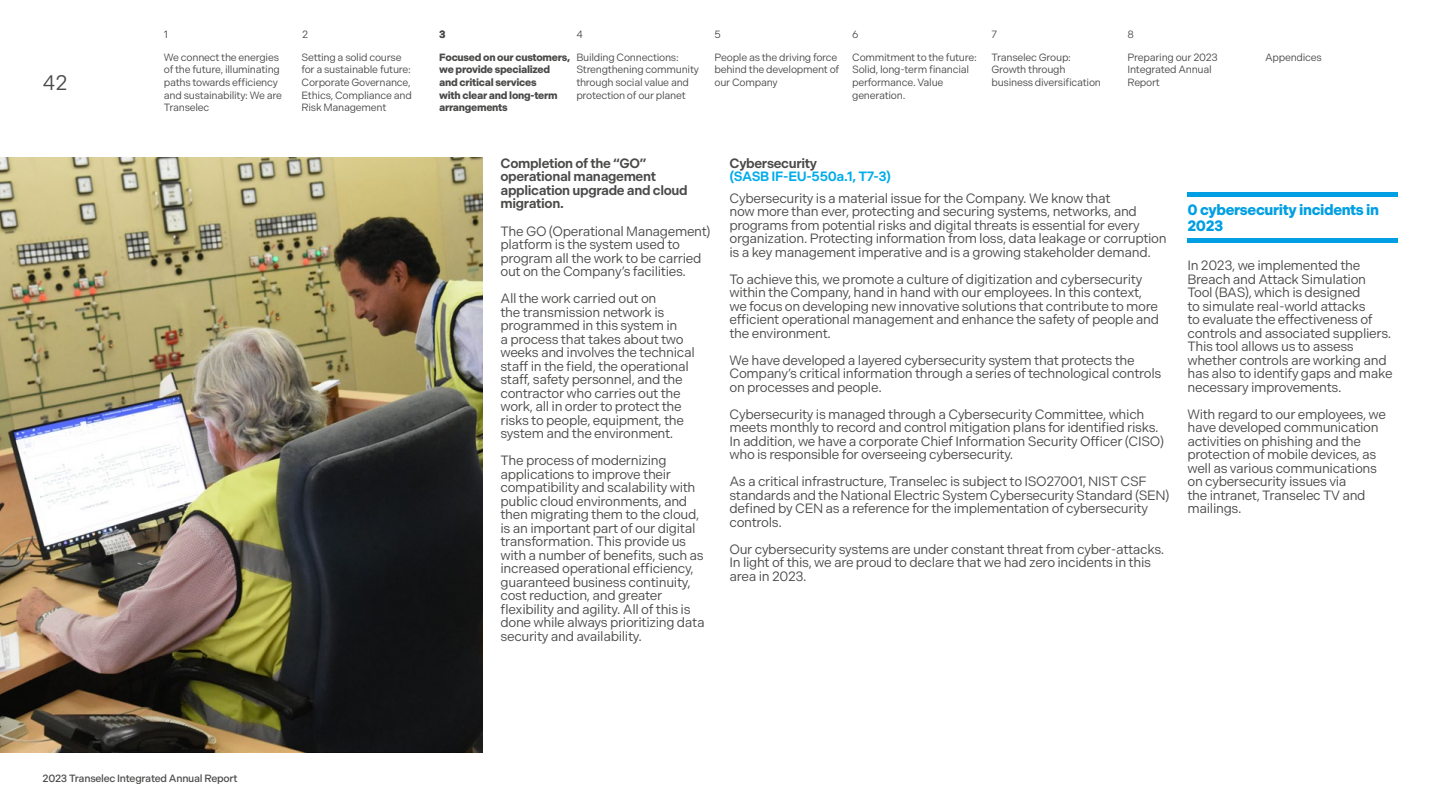
<style>
.page{position:relative;width:1441px;height:812px;background:#fff}
.page>*{position:absolute;margin:0;border:0;box-sizing:border-box;transform-origin:0 0}
.t1{font:21px "Indivisible";color:#4a4a49}
.t2{font:700 15px/16.5px "Indivisible";letter-spacing:-.025em;color:#009fe3}
.t3{font:13.5px/13.5px "Indivisible";letter-spacing:-.025em;color:#4a4a49}
.t4{font:600 13.5px/13.5px "Indivisible";letter-spacing:-.025em;color:#4a4a49}
.t5{font:600 13.5px "Indivisible";letter-spacing:-.025em;color:#00ace9}
.t6{font:10.5px/12.6px "Indivisible";letter-spacing:-.025em;color:#4a4a49}
.t7{font:700 10.5px/12.6px "Indivisible";letter-spacing:-.025em;color:#4a4a49}
.t8{font:500 10.5px "Indivisible";letter-spacing:-.025em;color:#4a4a49}
</style>
<div class="page">
<img style="left:0;top:157px;width:482px;height:595px">
<div style="left:1187px;top:192px;width:211px;height:5px;background:#009fe3"></div>
<hr style="left:1187px;top:238px;width:211px;height:4px;background:#009fe3">
<h1 class="t1" style="left:43px;top:71px;width:27px">42</h1>
<p class="t6" style="left:302px;top:28px;width:8px">2</p>
<p class="t6" style="left:714px;top:28px;width:8px">5</p>
<p class="t6" style="left:852px;top:28px;width:8px">6</p>
<p class="t6" style="left:714px;top:51px;width:126px">People as the driving force behind the development of our Company</p>
<p class="t6" style="left:991px;top:51px;width:111px">Transelec Group:<br>Growth through business diversification</p>
<p class="t7" style="left:439px;top:28px;width:8px">3</p>
<p class="t6" style="left:576px;top:28px;width:8px">4</p>
<p class="t6" style="left:1127px;top:28px;width:8px">8</p>
<p class="t6" style="left:164px;top:28px;width:6px">1</p>
<p class="t6" style="left:991px;top:28px;width:7px">7</p>
<p class="t6" style="left:164px;top:51px;width:120px">We connect the energies of the future, illuminating paths towards efficiency and sustainability: We are<br>Transelec</p>
<p class="t6" style="left:1127px;top:51px;width:92px">Preparing our 2023<br>Integrated Annual<br>Report</p>
<p class="t6" style="left:301px;top:51px;width:112px">Setting a solid course for a sustainable future:<br>Corporate Governance,<br>Ethics, Compliance and<br>Risk Management</p>
<p class="t6" style="left:852px;top:51px;width:126px">Commitment to the future:<br>Solid, long-term financial performance. Value generation.</p>
<p class="t7" style="left:439px;top:51px;width:133px">Focused on our customers, we provide specialized and critical services<br>with clear and long-term arrangements</p>
<p class="t6" style="left:576px;top:51px;width:104px">Building Connections:</p>
<p class="t6" style="left:1264px;top:51px;width:58px">Appendices</p>
<p class="t6" style="left:576px;top:64px;width:124px">Strengthening community through social value and protection of our planet</p>
<p class="t4" style="left:500px;top:156px;width:189px">Completion of the “GO” operational management application upgrade and cloud migration.</p>
<p class="t3" style="left:500px;top:224px;width:211px">The GO (Operational Management) platform is the system used to program all the work to be carried out on the Company’s facilities.</p>
<p class="t3" style="left:500px;top:292px;width:196px">All the work carried out on<br>the transmission network is programmed in this system in<br>a process that takes about two weeks and involves the technical staff in the field, the operational staff, safety personnel, and the contractor who carries out the work, all in order to protect the risks to people, equipment, the system and the environment.</p>
<p class="t3" style="left:500px;top:454px;width:206px">The process of modernizing applications to improve their compatibility and scalability with public cloud environments, and then migrating them to the cloud, is an important part of our digital transformation. This provide us with a number of benefits, such as increased operational efficiency, guaranteed business continuity, cost reduction, and greater flexibility and agility. All of this is done while always prioritizing data security and availability.</p>
<p class="t4" style="left:729px;top:156px;width:89px">Cybersecurity</p>
<p class="t5" style="left:729px;top:168px;width:163px">(SASB IF-EU-550a.1, T7-3)</p>
<p class="t3" style="left:729px;top:191px;width:439px">Cybersecurity is a material issue for the Company. We know that<br>now more than ever, protecting and securing systems, networks, and programs from potential risks and digital threats is essential for every organization. Protecting information from loss, data leakage or corruption is a key management imperative and is a growing stakeholder demand.</p>
<p class="t3" style="left:729px;top:272px;width:431px">To achieve this, we promote a culture of digitization and cybersecurity within the Company, hand in hand with our employees. In this context, we focus on developing new innovative solutions that contribute to more efficient operational management and enhance the safety of people and the environment.</p>
<p class="t3" style="left:729px;top:353px;width:433px">We have developed a layered cybersecurity system that protects the<br>Company’s critical information through a series of technological controls on processes and people.</p>
<p class="t3" style="left:729px;top:407px;width:436px">Cybersecurity is managed through a Cybersecurity Committee, which meets monthly to record and control mitigation plans for identified risks.<br>In addition, we have a corporate Chief Information Security Officer (CISO) who is responsible for overseeing cybersecurity.</p>
<p class="t3" style="left:729px;top:475px;width:441px">As a critical infrastructure, Transelec is subject to ISO27001, NIST CSF standards and the National Electric System Cybersecurity Standard (SEN) defined by CEN as a reference for the implementation of cybersecurity controls.</p>
<p class="t3" style="left:729px;top:542px;width:436px">Our cybersecurity systems are under constant threat from cyber-attacks.<br>In light of this, we are proud to declare that we had zero incidents in this area in 2023.</p>
<p class="t2" style="left:1187px;top:201px;width:193px">0 cybersecurity incidents in<br>2023</p>
<p class="t3" style="left:1187px;top:259px;width:206px">In 2023, we implemented the<br>Breach and Attack Simulation<br>Tool (BAS), which is designed<br>to simulate real-world attacks<br>to evaluate the effectiveness of controls and associated suppliers.<br>This tool allows us to assess whether controls are working and has also to identify gaps and make necessary improvements.</p>
<p class="t3" style="left:1187px;top:407px;width:200px">With regard to our employees, we have developed communication activities on phishing and the protection of mobile devices, as well as various communications on cybersecurity issues via<br>the intranet, Transelec TV and mailings.</p>
<p class="t8" style="left:43px;top:772px;width:196px">2023 Transelec Integrated Annual Report</p>
</div>
